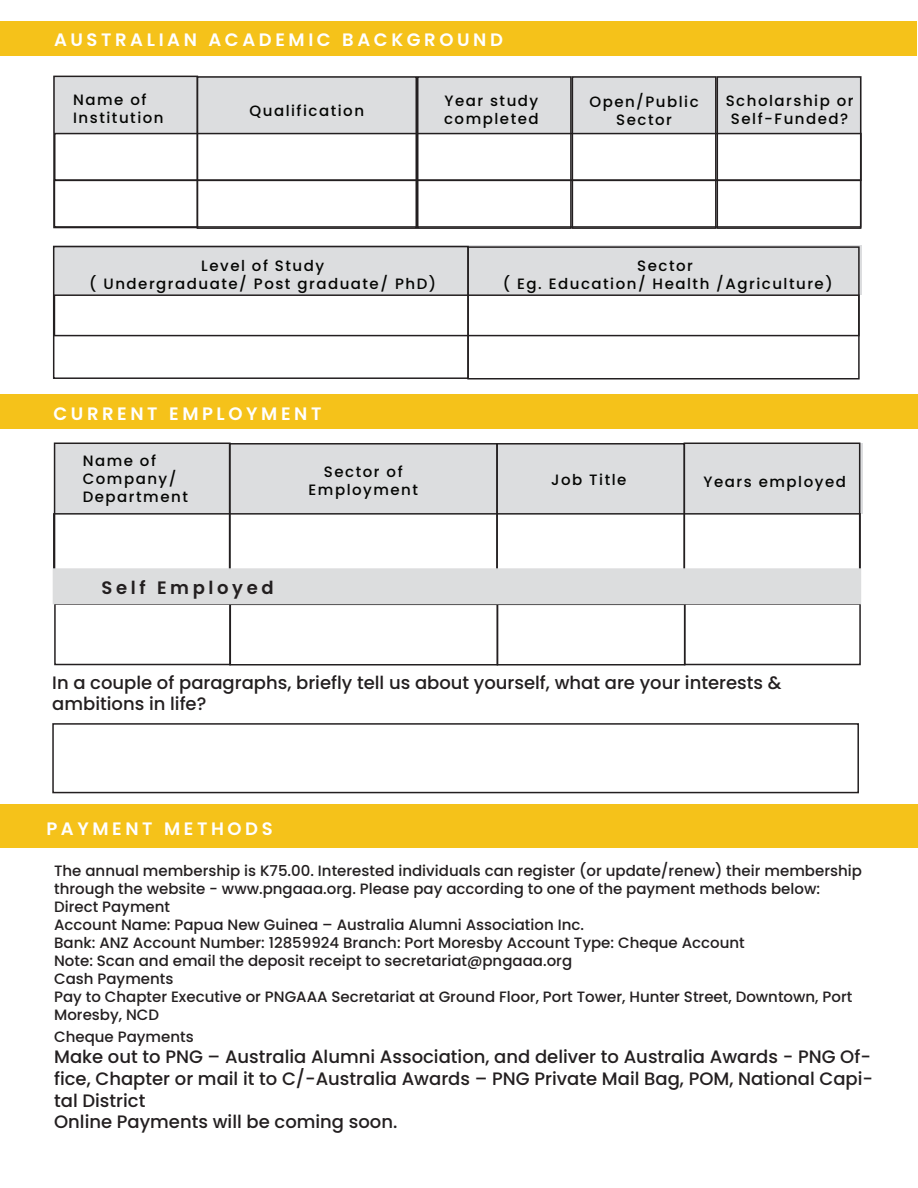
<style>
.page{position:relative;width:918px;height:1188px;background:#fff}
.page>*{position:absolute;margin:0;border:0;box-sizing:border-box;transform-origin:0 0}
.t1{font:500 18px/21.6px "Poppins";color:#231f20}
.t2{font:600 18px "Poppins";letter-spacing:.2em;color:#fff}
.t3{font:600 18px "Poppins";letter-spacing:.2em;color:#231f20}
.t4{font:500 15px/18px "Poppins";color:#231f20}
.t5{font:500 15px/18px "Poppins";letter-spacing:.1em;color:#040503}
</style>
<div class="page">
<div style="left:53px;top:76px;width:809px;height:57px;background:#dcdddf"></div>
<div style="left:1px;top:21px;width:916px;height:35px;background:#f5c21a"></div>
<div style="left:0;top:395px;width:918px;height:34px;background:#f5c21a"></div>
<div style="left:54px;top:133px;width:808px;height:48px;border:2px solid #231f20"></div>
<div style="left:54px;top:180px;width:807px;height:48px;border:2px solid #231f20"></div>
<div style="left:53px;top:76px;width:145px;height:152px;border:2px solid #231f20"></div>
<div style="left:197px;top:76px;width:220px;height:153px;border:2px solid #231f20"></div>
<div style="left:572px;top:76px;width:145px;height:153px;border:2px solid #231f20"></div>
<div style="left:717px;top:76px;width:144px;height:153px;border:2px solid #231f20"></div>
<div style="left:417px;top:76px;width:155px;height:153px;border:2px solid #231f20"></div>
<div style="left:53px;top:245px;width:808px;height:49px;background:#dcdddf"></div>
<div style="left:54px;top:294px;width:806px;height:42px;border:2px solid #231f20"></div>
<div style="left:53px;top:246px;width:416px;height:133px;border:2px solid #231f20"></div>
<div style="left:467px;top:246px;width:393px;height:134px;border:2px solid #231f20"></div>
<div style="left:54px;top:443px;width:808px;height:71px;background:#dcdddf"></div>
<div style="left:53px;top:513px;width:808px;height:59px;border:2px solid #231f20"></div>
<div style="left:54px;top:443px;width:177px;height:129px;border:2px solid #231f20"></div>
<div style="left:229px;top:443px;width:269px;height:129px;border:2px solid #231f20"></div>
<div style="left:684px;top:443px;width:176px;height:129px;border:2px solid #231f20"></div>
<div style="left:496px;top:443px;width:189px;height:129px;border:2px solid #231f20"></div>
<div style="left:54px;top:603px;width:177px;height:62px;border:2px solid #231f20"></div>
<div style="left:229px;top:604px;width:269px;height:62px;border:2px solid #231f20"></div>
<div style="left:684px;top:603px;width:177px;height:62px;border:2px solid #231f20"></div>
<div style="left:497px;top:604px;width:188px;height:62px;border:2px solid #231f20"></div>
<div style="left:53px;top:568px;width:808px;height:36px;background:#dcddde;border:2px solid #dcddde"></div>
<div style="left:52px;top:723px;width:807px;height:70px;border:2px solid #231f20"></div>
<div style="left:0;top:805px;width:918px;height:43px;background:#f5c21a"></div>
<p class="t2" style="left:54px;top:29px;width:451px">AUSTRALIAN ACADEMIC BACKGROUND</p>
<p class="t5" style="left:73px;top:91px;width:92px">Name of<br>Institution</p>
<p class="t5" style="left:250px;top:102px;width:116px">Qualification</p>
<p class="t5" style="left:444px;top:92px;width:96px">Year study completed</p>
<p class="t5" style="left:589px;top:93px;width:111px;text-align:center">Open/Public<br>Sector</p>
<p class="t5" style="left:726px;top:92px;width:129px;text-align:center">Scholarship or<br>Self-Funded?</p>
<p class="t5" style="left:201px;top:257px;width:124px">Level of Study</p>
<p class="t5" style="left:89px;top:275px;width:348px">( Undergraduate/ Post graduate/ PhD)</p>
<p class="t2" style="left:53px;top:403px;width:270px">CURRENT EMPLOYMENT</p>
<p class="t5" style="left:83px;top:452px;width:107px">Name of<br>Company/<br>Department</p>
<p class="t5" style="left:324px;top:462px;width:80px">Sector of</p>
<p class="t5" style="left:309px;top:480px;width:111px">Employment</p>
<p class="t3" style="left:102px;top:577px;width:174px">Self Employed</p>
<p class="t5" style="left:637px;top:257px;width:57px">Sector</p>
<p class="t5" style="left:503px;top:275px;width:331px">( Eg. Education/ Health /Agriculture)</p>
<p class="t5" style="left:551px;top:471px;width:77px">Job Title</p>
<p class="t5" style="left:704px;top:473px;width:144px">Years employed</p>
<p class="t1" style="left:52px;top:672px;width:731px">In a couple of paragraphs, briefly tell us about yourself, what are your interests &amp; ambitions in life?</p>
<p class="t2" style="left:46px;top:818px;width:228px">PAYMENT METHODS</p>
<p class="t4" style="left:54px;top:862px;width:809px">The annual membership is K75.00. Interested individuals can register (or update/renew) their membership through the website - www.pngaaa.org. Please pay according to one of the payment methods below:</p>
<p class="t4" style="left:54px;top:898px;width:118px">Direct Payment</p>
<p class="t4" style="left:54px;top:916px;width:531px">Account Name: Papua New Guinea – Australia Alumni Association Inc.</p>
<p class="t4" style="left:54px;top:934px;width:692px">Bank: ANZ Account Number: 12859924 Branch: Port Moresby Account Type: Cheque Account</p>
<p class="t4" style="left:54px;top:952px;width:520px">Note: Scan and email the deposit receipt to secretariat@pngaaa.org</p>
<p class="t4" style="left:54px;top:970px;width:121px">Cash Payments</p>
<p class="t4" style="left:54px;top:988px;width:800px">Pay to Chapter Executive or PNGAAA Secretariat at Ground Floor, Port Tower, Hunter Street, Downtown, Port<br>Moresby, NCD</p>
<p class="t4" style="left:54px;top:1028px;width:141px">Cheque Payments</p>
<p class="t1" style="left:54px;top:1046px;width:820px">Make out to PNG – Australia Alumni Association, and deliver to Australia Awards - PNG Of&shy;fice, Chapter or mail it to C/-Australia Awards – PNG Private Mail Bag, POM, National Capi&shy;tal District</p>
<p class="t1" style="left:54px;top:1111px;width:345px">Online Payments will be coming soon.</p>
</div>
